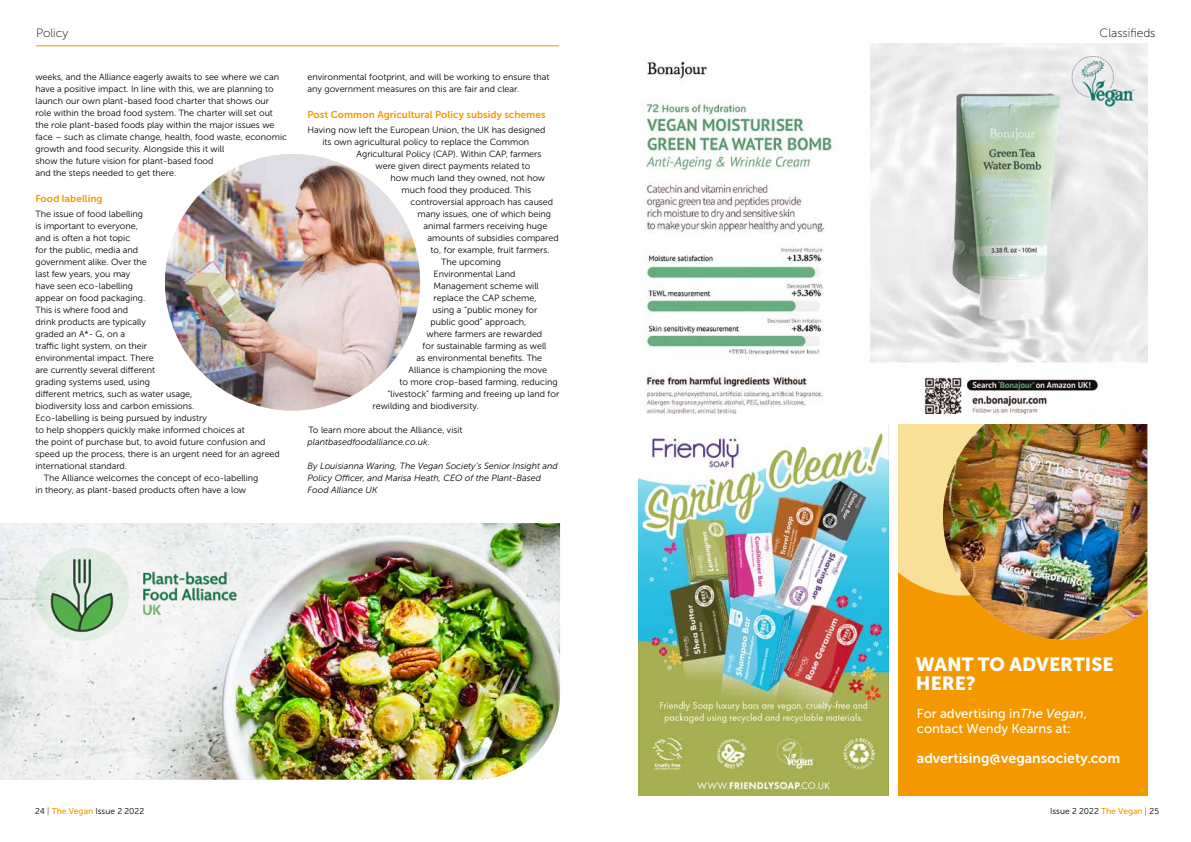
<style>
.page{position:relative;width:1191px;height:842px;background:#fff}
.page>*{position:absolute;margin:0;border:0;box-sizing:border-box;transform-origin:0 0}
.t1{font:19px/19px "Museo Sans 900";color:#fff}
.t2{font:14px "Museo Sans 700";color:#fff}
.t3{font:13px/15px "Museo Sans 500";color:#fff}
.t4{font:12px "Museo Sans 100";color:#000}
.t5{font:10px "Museo Sans 700";letter-spacing:.005em;color:#f49800}
.t6{font:9px/12px "Museo Sans 300";color:#000}
.t7{font:italic 9px/12px "Museo Sans 300";color:#000}
.t8{font:8.5px "Museo Sans 300";color:#000}
.s1{font-style:italic}
.s2{font-family:"Museo Sans 100"}
.s3{font-family:"Museo Sans 500";color:#f49800}
</style>
<div class="page">
<hr style="left:36px;top:45px;width:523px;height:1px;background:#f49800">
<div style="left:898px;top:424px;width:249px;height:371px;background:#f49800"></div>
<div style="left:898px;top:424px;width:45px;height:170px;background:#f9e098"></div>
<img style="left:943px;top:424px;width:204px;height:216px">
<img style="left:0;top:523px;width:560px;height:257px">
<img style="left:165px;top:154px;width:255px;height:257px">
<img style="left:0;top:527px;width:274px;height:165px">
<img style="left:639px;top:44px;width:508px;height:369px">
<img style="left:639px;top:432px;width:249px;height:363px">
<h3 class="t4" style="left:36px;top:26px;width:34px">Policy</h3>
<p class="t6" style="left:35px;top:71px;width:253px">weeks, and the Alliance eagerly awaits to see where we can have a positive impact. In line with this, we are planning to launch our own plant-based food charter that shows our role within the broad food system. The charter will set out the role plant-based foods play within the major issues we face – such as climate change, health, food waste, economic growth and food security. Alongside this it will<br>show the future vision for plant-based food<br>and the steps needed to get there.</p>
<p class="t5" style="left:35px;top:193px;width:69px">Food labelling</p>
<p class="t6" style="left:35px;top:208px;width:109px">The issue of food labelling</p>
<p class="t6" style="left:35px;top:220px;width:104px">is important to everyone,</p>
<p class="t6" style="left:35px;top:232px;width:96px">and is often a hot topic</p>
<p class="t6" style="left:35px;top:244px;width:104px">for the public, media and</p>
<p class="t6" style="left:35px;top:256px;width:113px">government alike. Over the</p>
<p class="t6" style="left:35px;top:268px;width:96px">last few years, you may</p>
<p class="t6" style="left:35px;top:280px;width:99px">have seen eco-labelling</p>
<p class="t6" style="left:35px;top:292px;width:111px">appear on food packaging.</p>
<p class="t6" style="left:35px;top:304px;width:94px">This is where food and</p>
<p class="t6" style="left:35px;top:316px;width:112px">drink products are typically</p>
<p class="t6" style="left:35px;top:328px;width:91px">graded an A*- G, on a</p>
<p class="t6" style="left:35px;top:340px;width:113px">traffic light system, on their</p>
<p class="t6" style="left:35px;top:352px;width:120px">environmental impact. There</p>
<p class="t6" style="left:35px;top:364px;width:121px">are currently several different</p>
<p class="t6" style="left:35px;top:376px;width:116px">grading systems used, using</p>
<p class="t6" style="left:35px;top:388px;width:158px">different metrics, such as water usage,</p>
<p class="t6" style="left:35px;top:400px;width:160px">biodiversity loss and carbon emissions.</p>
<p class="t6" style="left:35px;top:412px;width:173px">Eco-labelling is being pursued by industry</p>
<p class="t6" style="left:35px;top:424px;width:211px">to help shoppers quickly make informed choices at</p>
<p class="t6" style="left:35px;top:436px;width:231px">the point of purchase but, to avoid future confusion and</p>
<p class="t6" style="left:35px;top:448px;width:246px">speed up the process, there is an urgent need for an agreed</p>
<p class="t6" style="left:35px;top:460px;width:93px">international standard.</p>
<p class="t6" style="left:44px;top:472px;width:216px">The Alliance welcomes the concept of eco-labelling</p>
<p class="t6" style="left:35px;top:484px;width:212px">in theory, as plant-based products often have a low</p>
<p class="t6" style="left:307px;top:71px;width:243px">environmental footprint, and will be working to ensure that any government measures on this are fair and clear.</p>
<p class="t5" style="left:307px;top:109px;width:239px">Post Common Agricultural Policy subsidy schemes</p>
<p class="t6" style="left:307px;top:124px;width:239px;text-align:center">Having now left the European Union, the UK has designed its own agricultural policy to replace the Common</p>
<p class="t6" style="left:375px;top:148px;width:167px;text-indent:-19px">Agricultural Policy (CAP). Within CAP, farmers were given direct payments related to</p>
<p class="t6" style="left:390px;top:172px;width:156px;text-align:center">how much land they owned, not how much food they produced. This</p>
<p class="t6" style="left:410px;top:196px;width:144px">controversial approach has caused</p>
<p class="t6" style="left:417px;top:208px;width:135px">many issues, one of which being</p>
<p class="t6" style="left:423px;top:220px;width:125px">animal farmers receiving huge</p>
<p class="t6" style="left:427px;top:232px;width:133px">amounts of subsidies compared</p>
<p class="t6" style="left:430px;top:244px;width:121px">to, for example, fruit farmers.</p>
<p class="t6" style="left:441px;top:256px;width:62px">The upcoming</p>
<p class="t6" style="left:433px;top:268px;width:83px">Environmental Land</p>
<p class="t6" style="left:433px;top:280px;width:107px">Management scheme will</p>
<p class="t6" style="left:433px;top:292px;width:104px">replace the CAP scheme,</p>
<p class="t6" style="left:432px;top:304px;width:106px">using a “public money for</p>
<p class="t6" style="left:430px;top:316px;width:97px">public good” approach,</p>
<p class="t6" style="left:426px;top:328px;width:117px">where farmers are rewarded</p>
<p class="t6" style="left:422px;top:340px;width:125px">for sustainable farming as well</p>
<p class="t6" style="left:416px;top:352px;width:127px">as environmental benefits. The</p>
<p class="t6" style="left:408px;top:364px;width:140px">Alliance is championing the move</p>
<p class="t6" style="left:399px;top:376px;width:160px">to more crop-based farming, reducing</p>
<p class="t6" style="left:387px;top:388px;width:173px">“livestock” farming and freeing up land for</p>
<p class="t6" style="left:372px;top:400px;width:108px">rewilding and biodiversity.</p>
<p class="t6" style="left:307px;top:424px;width:156px">To learn more about the Alliance, visit <span class="s1">plantbasedfoodalliance.co.uk</span>.</p>
<p class="t7" style="left:307px;top:460px;width:252px">By Louisianna Waring, The Vegan Society’s Senior Insight and<br>Policy Officer, and Marisa Heath, CEO of the Plant-Based<br>Food Alliance UK</p>
<h3 class="t4" style="left:1099px;top:26px;width:57px">Classifieds</h3>
<h1 class="t1" style="left:916px;top:655px;width:199px">WANT TO ADVERTISE<br>HERE?</h1>
<h3 class="t3" style="left:917px;top:706px;width:172px">For advertising in<span class="s1">The Vegan</span>, contact Wendy Kearns at:</h3>
<h2 class="t2" style="left:917px;top:750px;width:205px">advertising@vegansociety.com</h2>
<p class="t8" style="left:35px;top:806px;width:110px">24 <span class="s2">|</span> <span class="s3">The Vegan</span> Issue 2 2022</p>
<p class="t8" style="left:1050px;top:806px;width:110px">Issue 2 2022 <span class="s3">The Vegan</span> <span class="s2">|</span> 25</p>
</div>
